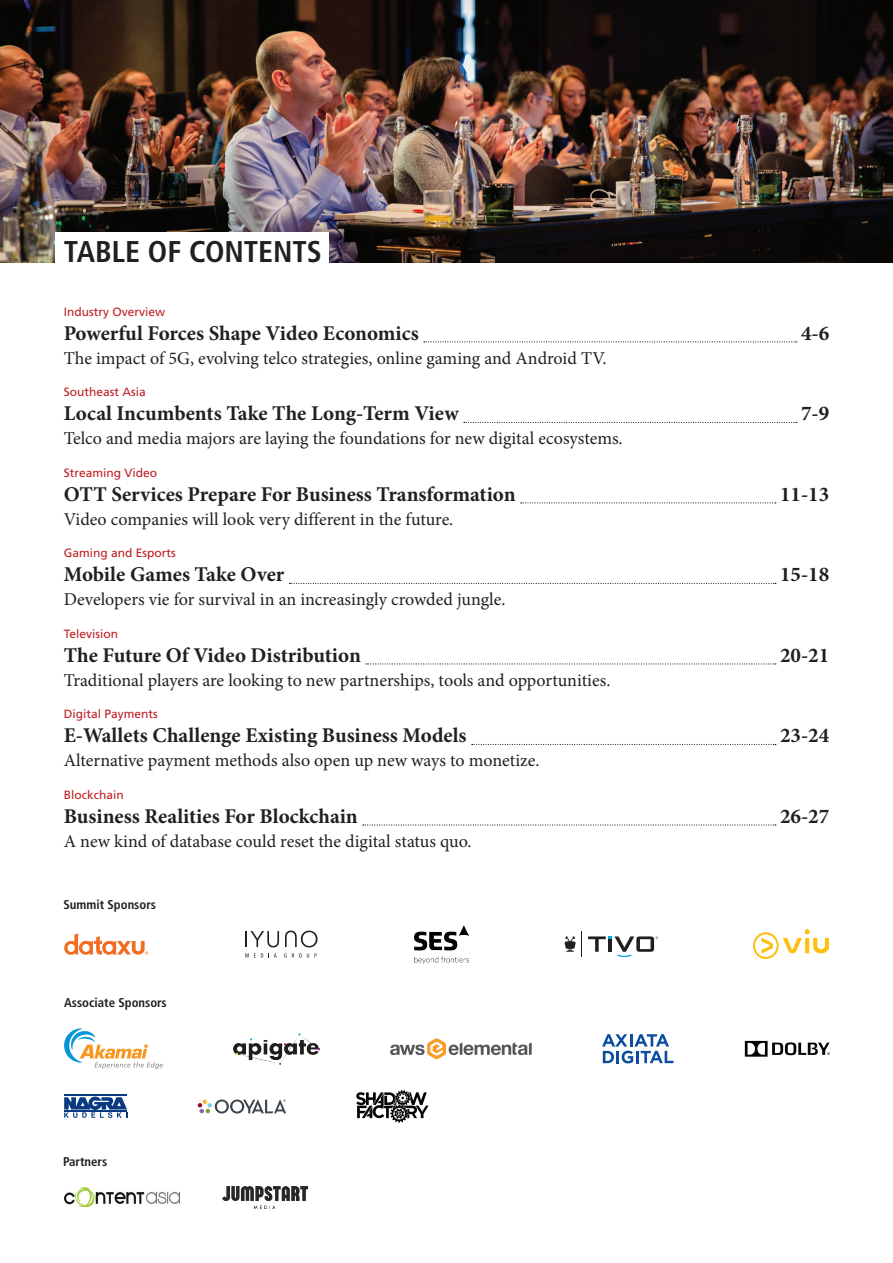
<style>
.page{position:relative;width:893px;height:1263px;background:#fff}
.page>*{position:absolute;margin:0;border:0;box-sizing:border-box;transform-origin:0 0}
.t1{font:700 condensed 30px "Frutiger LT Std";letter-spacing:-.005em;color:#231f20}
.t2{font:700 21px "Minion Pro";color:#231f20}
.t3{font:18px "Minion Pro";color:#231f20}
.t4{font:700 condensed 12.75px "Frutiger LT Std";color:#231f20}
.t5{font:12px "Frutiger LT Std";color:#be1e23}
</style>
<div class="page">
<img style="left:0;top:0;width:893px;height:262px">
<div style="left:55px;top:232px;width:274px;height:36px;background:#fff"></div>
<svg style="left:424px;top:341px;width:373px;height:1px"></svg>
<svg style="left:464px;top:422px;width:333px;height:1px"></svg>
<svg style="left:521px;top:502px;width:255px;height:1px"></svg>
<svg style="left:289px;top:583px;width:487px;height:1px"></svg>
<svg style="left:366px;top:663px;width:410px;height:1px"></svg>
<svg style="left:472px;top:744px;width:304px;height:1px"></svg>
<svg style="left:363px;top:824px;width:413px;height:1px"></svg>
<svg style="left:64px;top:933px;width:84px;height:22px"></svg>
<img style="left:414px;top:925px;width:54px;height:38px">
<svg style="left:565px;top:936px;width:11px;height:16px"></svg>
<svg style="left:588px;top:936px;width:70px;height:21px"></svg>
<svg style="left:64px;top:1028px;width:99px;height:41px"></svg>
<svg style="left:390px;top:1038px;width:142px;height:21px"></svg>
<svg style="left:745px;top:1041px;width:85px;height:16px"></svg>
<svg style="left:64px;top:1096px;width:63px;height:22px"></svg>
<hr style="left:64px;top:1095px;width:63px;height:1px;background:#083981">
<hr style="left:64px;top:1110px;width:63px;height:1px;background:#083981">
<svg style="left:198px;top:1099px;width:88px;height:14px"></svg>
<svg style="left:356px;top:1090px;width:73px;height:33px"></svg>
<img style="left:64px;top:1187px;width:115px;height:19px">
<svg style="left:245px;top:931px;width:34px;height:16px"></svg>
<svg style="left:285px;top:931px;width:33px;height:16px"></svg>
<svg style="left:245px;top:953px;width:32px;height:4px"></svg>
<svg style="left:284px;top:953px;width:25px;height:4px"></svg>
<img style="left:754px;top:930px;width:75px;height:28px">
<img style="left:233px;top:1033px;width:87px;height:31px">
<svg style="left:602px;top:1034px;width:72px;height:29px"></svg>
<img style="left:223px;top:1186px;width:85px;height:22px">
<h1 class="t1" style="left:64px;top:234px;width:260px">TABLE OF CONTENTS</h1>
<p class="t5" style="left:64px;top:305px;width:103px">Industry Overview</p>
<p class="t2" style="left:64px;top:318px;width:356px">Powerful Forces Shape Video Economics</p>
<p class="t2" style="left:801px;top:318px;width:30px">4-6</p>
<p class="t3" style="left:64px;top:346px;width:544px">The impact of 5G, evolving telco strategies, online gaming and Android TV.</p>
<p class="t5" style="left:64px;top:385px;width:84px">Southeast Asia</p>
<p class="t2" style="left:64px;top:399px;width:396px">Local Incumbents Take The Long-Term View</p>
<p class="t2" style="left:801px;top:399px;width:30px">7-9</p>
<p class="t3" style="left:64px;top:426px;width:560px">Telco and media majors are laying the foundations for new digital ecosystems.</p>
<p class="t5" style="left:64px;top:466px;width:95px">Streaming Video</p>
<p class="t2" style="left:64px;top:479px;width:453px">OTT Services Prepare For Business Transformation</p>
<p class="t2" style="left:780px;top:479px;width:51px">11-13</p>
<p class="t3" style="left:64px;top:507px;width:391px">Video companies will look very different in the future.</p>
<p class="t5" style="left:64px;top:546px;width:114px">Gaming and Esports</p>
<p class="t2" style="left:64px;top:560px;width:222px">Mobile Games Take Over</p>
<p class="t2" style="left:780px;top:560px;width:51px">15-18</p>
<p class="t3" style="left:64px;top:587px;width:443px">Developers vie for survival in an increasingly crowded jungle.</p>
<p class="t5" style="left:64px;top:627px;width:56px">Television</p>
<p class="t2" style="left:64px;top:640px;width:299px">The Future Of Video Distribution</p>
<p class="t2" style="left:780px;top:640px;width:51px">20-21</p>
<p class="t3" style="left:64px;top:668px;width:548px">Traditional players are looking to new partnerships, tools and opportunities.</p>
<p class="t5" style="left:64px;top:707px;width:96px">Digital Payments</p>
<p class="t2" style="left:64px;top:721px;width:404px">E-Wallets Challenge Existing Business Models</p>
<p class="t2" style="left:780px;top:721px;width:51px">23-24</p>
<p class="t3" style="left:64px;top:748px;width:477px">Alternative payment methods also open up new ways to monetize.</p>
<p class="t5" style="left:64px;top:788px;width:61px">Blockchain</p>
<p class="t2" style="left:64px;top:801px;width:295px">Business Realities For Blockchain</p>
<p class="t2" style="left:780px;top:801px;width:51px">26-27</p>
<p class="t3" style="left:64px;top:829px;width:409px">A new kind of database could reset the digital status quo.</p>
<p class="t4" style="left:64px;top:897px;width:94px">Summit Sponsors</p>
<p class="t4" style="left:64px;top:995px;width:104px">Associate Sponsors</p>
<p class="t4" style="left:63px;top:1154px;width:45px">Partners</p>
</div>
